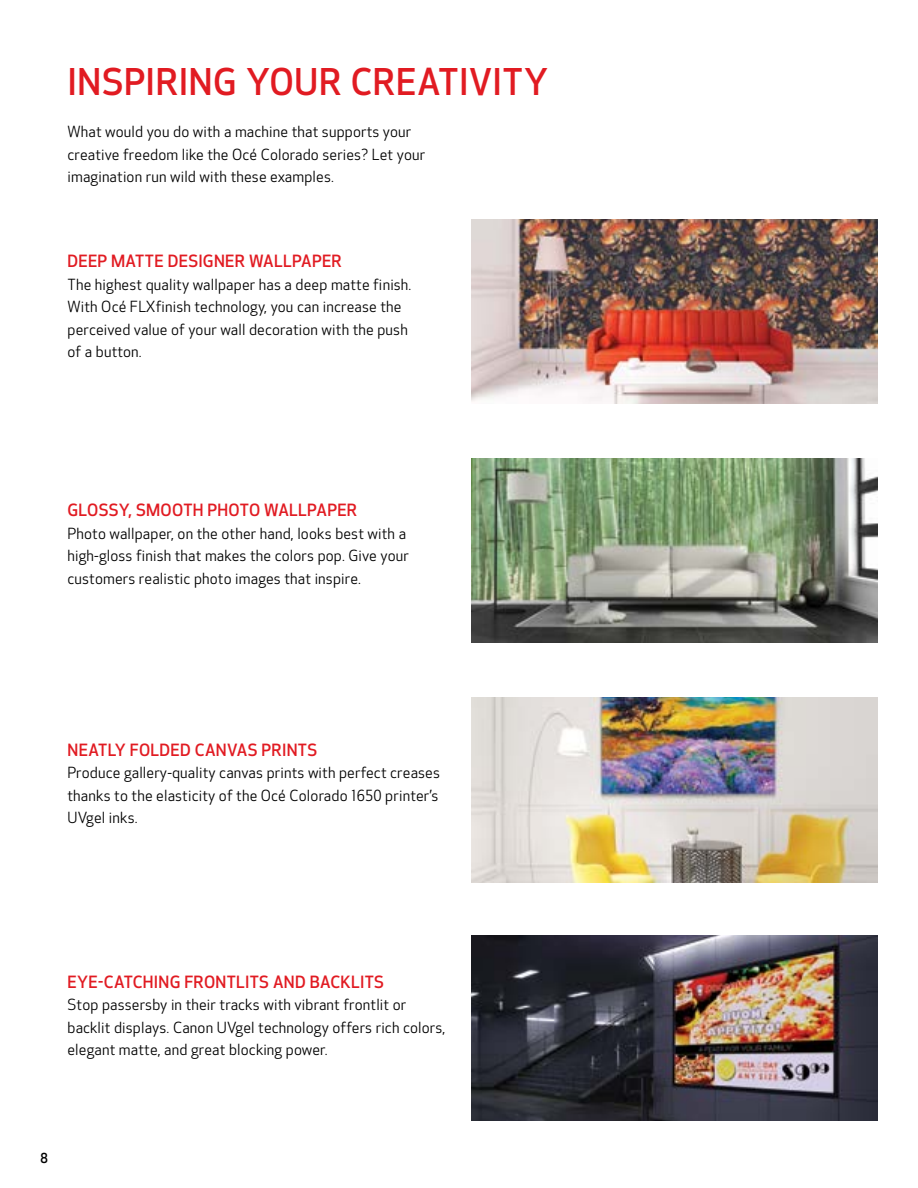
<style>
.page{position:relative;width:918px;height:1188px;background:#fff}
.page>*{position:absolute;margin:0;border:0;box-sizing:border-box;transform-origin:0 0}
.t1{font:500 36px "Optic Sans 301";letter-spacing:.015em;color:#e11b22}
.t2{font:500 16.5px "Optic Sans 301";letter-spacing:.02em;color:#e11b22}
.t3{font:15px/22.5px "Optic Sans 201";letter-spacing:.01em;color:#000}
.t4{font:500 13.5px "Optic Sans 301";color:#000}
</style>
<div class="page">
<img style="left:472px;top:219px;width:406px;height:185px">
<img style="left:472px;top:697px;width:406px;height:185px">
<img style="left:472px;top:458px;width:406px;height:185px">
<img style="left:472px;top:936px;width:406px;height:184px">
<h1 class="t1" style="left:68px;top:61px;width:482px">INSPIRING YOUR CREATIVITY</h1>
<p class="t3" style="left:68px;top:121px;width:359px">What would you do with a machine that supports your creative freedom like the Océ Colorado series? Let your imagination run wild with these examples.</p>
<p class="t2" style="left:68px;top:252px;width:276px">DEEP MATTE DESIGNER WALLPAPER</p>
<p class="t3" style="left:68px;top:274px;width:345px">The highest quality wallpaper has a deep matte finish.<br>With Océ FLXfinish technology, you can increase the perceived value of your wall decoration with the push of a button.</p>
<p class="t2" style="left:68px;top:501px;width:291px">GLOSSY, SMOOTH PHOTO WALLPAPER</p>
<p class="t3" style="left:68px;top:523px;width:343px">Photo wallpaper, on the other hand, looks best with a high-gloss finish that makes the colors pop. Give your customers realistic photo images that inspire.</p>
<p class="t2" style="left:68px;top:740px;width:251px">NEATLY FOLDED CANVAS PRINTS</p>
<p class="t3" style="left:68px;top:762px;width:374px;text-align:justify">Produce gallery-quality canvas prints with perfect creases thanks to the elasticity of the Océ Colorado 1650 printer’s UVgel inks.</p>
<p class="t2" style="left:68px;top:972px;width:318px">EYE-CATCHING FRONTLITS AND BACKLITS</p>
<p class="t3" style="left:68px;top:994px;width:379px">Stop passersby in their tracks with vibrant frontlit or backlit displays. Canon UVgel technology offers rich colors, elegant matte, and great blocking power.</p>
<p class="t4" style="left:40px;top:1150px;width:9px">8</p>
</div>
